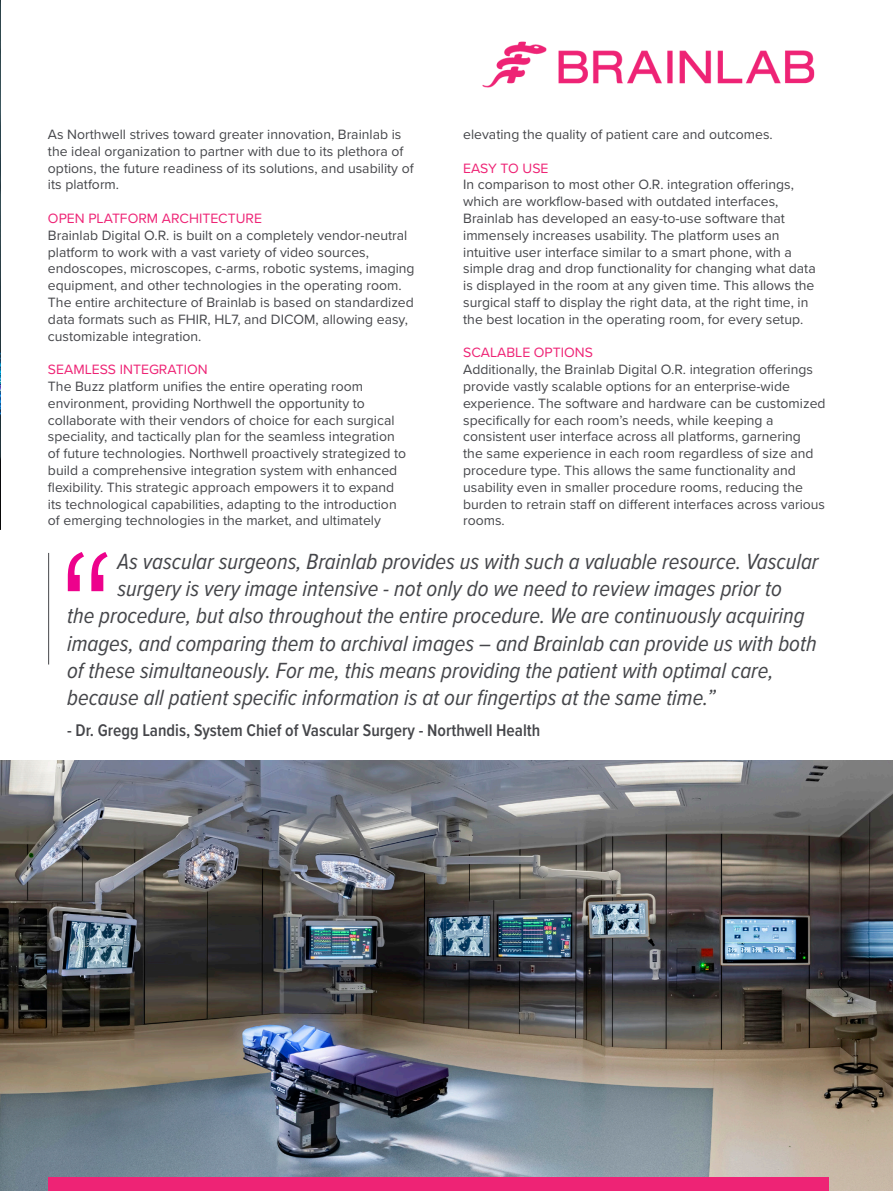
<style>
.page{position:relative;width:893px;height:1191px;background:#fff}
.page>*{position:absolute;margin:0;border:0;box-sizing:border-box;transform-origin:0 0}
.t1{font:italic 22.75px "Proxima Nova Cond";color:#45464a}
.t2{font:600 17.5px "Proxima Nova Cond";color:#45464a}
.t3{font:14px/16.8px "Proxima Nova";color:#45464a}
.t4{font:14px "Proxima Nova";color:#ee2375}
</style>
<div class="page">
<img style="left:0;top:761px;width:893px;height:430px">
<svg style="left:91px;top:552px;width:17px;height:39px"></svg>
<svg style="left:68px;top:552px;width:16px;height:39px"></svg>
<img style="left:0;top:0;width:1px;height:529px">
<div style="left:48px;top:1177px;width:780px;height:14px;background:#ee2375"></div>
<img style="left:482px;top:41px;width:333px;height:47px">
<hr style="left:48px;top:553px;width:1px;height:111px;background:#45464a">
<p class="t3" style="left:463px;top:125px;width:311px">elevating the quality of patient care and outcomes.</p>
<p class="t4" style="left:463px;top:157px;width:87px">EASY TO USE</p>
<p class="t3" style="left:463px;top:176px;width:354px">In comparison to most other O.R. integration offerings, which are workflow-based with outdated interfaces, Brainlab has developed an easy-to-use software that immensely increases usability. The platform uses an intuitive user interface similar to a smart phone, with a simple drag and drop functionality for changing what data is displayed in the room at any given time. This allows the surgical staff to display the right data, at the right time, in the best location in the operating room, for every setup.</p>
<p class="t4" style="left:463px;top:342px;width:131px">SCALABLE OPTIONS</p>
<p class="t3" style="left:463px;top:360px;width:364px">Additionally, the Brainlab Digital O.R. integration offerings provide vastly scalable options for an enterprise-wide experience. The software and hardware can be customized specifically for each room’s needs, while keeping a consistent user interface across all platforms, garnering<br>the same experience in each room regardless of size and procedure type. This allows the same functionality and usability even in smaller procedure rooms, reducing the burden to retrain staff on different interfaces across various rooms.</p>
<h1 class="t1" style="left:118px;top:544px;width:702px">As vascular surgeons, Brainlab provides us with such a valuable resource. Vascular</h1>
<h1 class="t1" style="left:118px;top:572px;width:666px">surgery is very image intensive - not only do we need to review images prior to</h1>
<h1 class="t1" style="left:67px;top:599px;width:739px">the procedure, but also throughout the entire procedure. We are continuously acquiring</h1>
<h1 class="t1" style="left:67px;top:626px;width:751px">images, and comparing them to archival images – and Brainlab can provide us with both</h1>
<h1 class="t1" style="left:67px;top:653px;width:708px">of these simultaneously. For me, this means providing the patient with optimal care,</h1>
<h1 class="t1" style="left:67px;top:681px;width:650px">because all patient specific information is at our fingertips at the same time.”</h1>
<p class="t2" style="left:67px;top:717px;width:475px">- Dr. Gregg Landis, System Chief of Vascular Surgery - Northwell Health</p>
<p class="t3" style="left:48px;top:125px;width:367px">As Northwell strives toward greater innovation, Brainlab is the ideal organization to partner with due to its plethora of options, the future readiness of its solutions, and usability of its platform.</p>
<p class="t4" style="left:48px;top:208px;width:216px">OPEN PLATFORM ARCHITECTURE</p>
<p class="t3" style="left:48px;top:226px;width:368px">Brainlab Digital O.R. is built on a completely vendor-neutral platform to work with a vast variety of video sources, endoscopes, microscopes, c-arms, robotic systems, imaging equipment, and other technologies in the operating room.<br>The entire architecture of Brainlab is based on standardized data formats such as FHIR, HL7, and DICOM, allowing easy, customizable integration.</p>
<p class="t4" style="left:48px;top:359px;width:161px">SEAMLESS INTEGRATION</p>
<p class="t3" style="left:48px;top:377px;width:360px">The Buzz platform unifies the entire operating room environment, providing Northwell the opportunity to collaborate with their vendors of choice for each surgical speciality, and tactically plan for the seamless integration of future technologies. Northwell proactively strategized to build a comprehensive integration system with enhanced flexibility. This strategic approach empowers it to expand its technological capabilities, adapting to the introduction of emerging technologies in the market, and ultimately</p>
</div>
